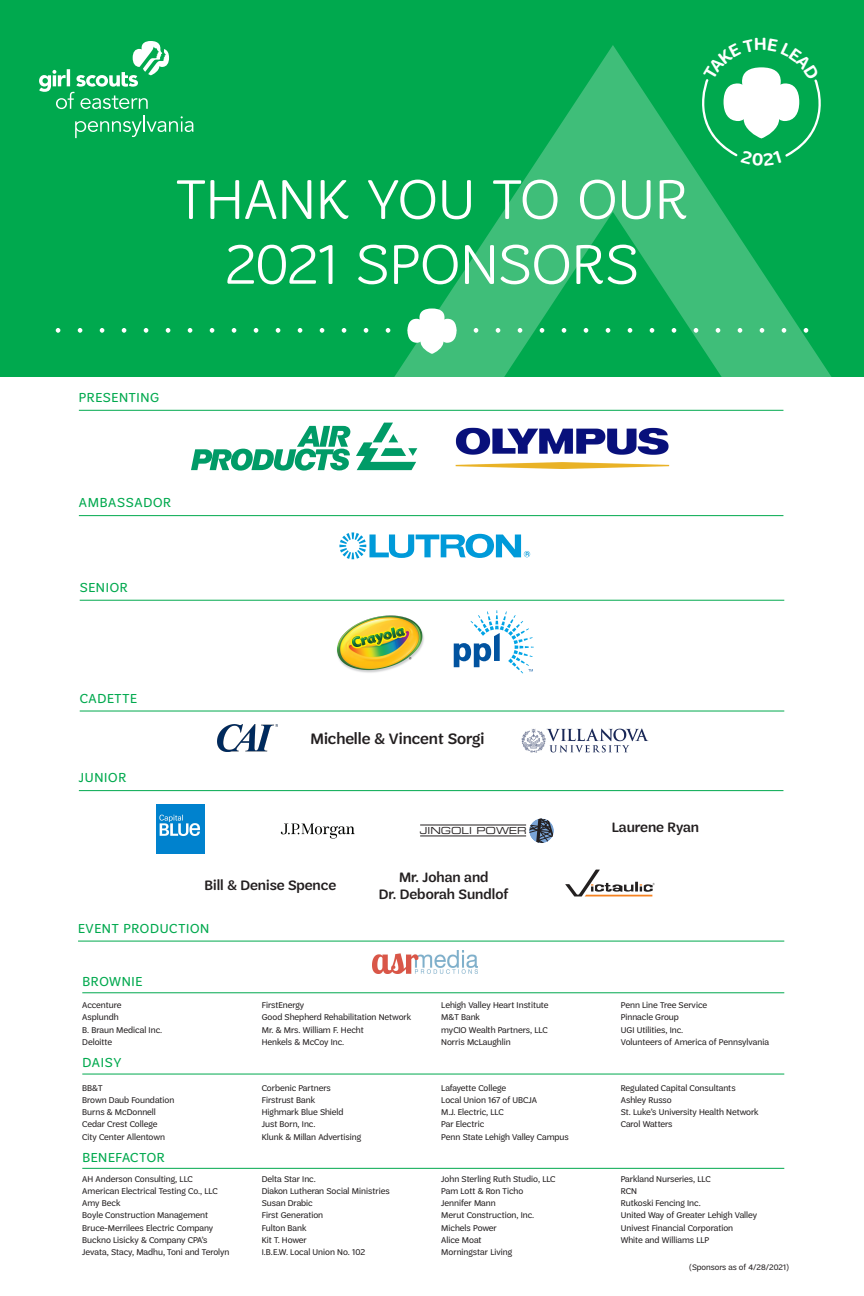
<style>
.page{position:relative;width:864px;height:1296px;background:#fff}
.page>*{position:absolute;margin:0;border:0;box-sizing:border-box;transform-origin:0 0}
.Black_Headings{font:300 60px/65px "Trefoil Sans";letter-spacing:.005em;color:#fff;text-align:center}
.t1{font:500 16.15px "Trefoil Sans";color:#231f20}
.t2{font:500 14.55px/17.4px "Trefoil Sans";color:#231f20;text-align:center}
.Green_Heading_with{font:14px "Trefoil Sans";letter-spacing:.05em;color:#00a94e}
.t3{font:9.65px "Eurostile Extended Two";color:#231f20}
.t4{font:9px "Trefoil Sans";color:#231f20}
.t5{font:8.5px "Trefoil Sans";color:#231f20}
</style>
<div class="page">
<div style="left:0;top:0;width:864px;height:377px;background:#00a94e"></div>
<svg style="left:364px;top:45px;width:468px;height:366px"></svg>
<svg style="left:56px;top:309px;width:752px;height:45px"></svg>
<hr style="left:79px;top:410px;width:704px;height:1px;background:#00a94e">
<hr style="left:79px;top:515px;width:704px;height:1px;background:#00a94e">
<hr style="left:80px;top:600px;width:704px;height:1px;background:#00a94e">
<hr style="left:79px;top:790px;width:704px;height:1px;background:#00a94e">
<hr style="left:78px;top:941px;width:706px;height:1px;background:#00a94e">
<hr style="left:80px;top:711px;width:704px;height:1px;background:#00a94e">
<hr style="left:82px;top:992px;width:702px;height:1px;background:#00a94e">
<hr style="left:82px;top:1074px;width:702px;height:1px;background:#00a94e">
<hr style="left:82px;top:1168px;width:702px;height:1px;background:#00a94e">
<svg style="left:75px;top:115px;width:119px;height:23px"></svg>
<svg style="left:39px;top:41px;width:130px;height:68px"></svg>
<img style="left:372px;top:951px;width:106px;height:23px">
<svg style="left:356px;top:423px;width:61px;height:47px"></svg>
<svg style="left:191px;top:426px;width:159px;height:45px"></svg>
<svg style="left:339px;top:532px;width:191px;height:27px"></svg>
<svg style="left:454px;top:610px;width:80px;height:63px"></svg>
<img style="left:337px;top:615px;width:87px;height:58px">
<img style="left:455px;top:428px;width:215px;height:41px">
<img style="left:522px;top:728px;width:127px;height:25px">
<img style="left:218px;top:724px;width:59px;height:27px">
<hr style="left:420px;top:825px;width:106px;height:1px;background:#231f20">
<hr style="left:420px;top:836px;width:106px;height:1px;background:#231f20">
<svg style="left:529px;top:819px;width:25px;height:24px"></svg>
<img style="left:157px;top:805px;width:48px;height:48px">
<img style="left:565px;top:869px;width:90px;height:28px">
<svg style="left:281px;top:824px;width:74px;height:15px"></svg>
<svg style="left:698px;top:45px;width:126px;height:121px"></svg>
<p class="Black_Headings" style="left:177px;top:167px;width:512px">THANK YOU TO OUR<br>2021 SPONSORS</p>
<p class="Green_Heading_with" style="left:79px;top:390px;width:82px">PRESENTING</p>
<p class="Green_Heading_with" style="left:79px;top:495px;width:94px">AMBASSADOR</p>
<p class="Green_Heading_with" style="left:80px;top:580px;width:49px">SENIOR</p>
<p class="Green_Heading_with" style="left:80px;top:691px;width:59px">CADETTE</p>
<p class="Green_Heading_with" style="left:79px;top:770px;width:49px">JUNIOR</p>
<p class="t1" style="left:311px;top:730px;width:175px">Michelle &amp; Vincent Sorgi</p>
<p class="t2" style="left:205px;top:877px;width:133px">Bill &amp; Denise Spence</p>
<p class="t3" style="left:420px;top:824px;width:108px">JINGOLI POWER</p>
<p class="t2" style="left:612px;top:819px;width:89px">Laurene Ryan</p>
<p class="t2" style="left:379px;top:868px;width:131px">Mr. Johan and<br>Dr. Deborah Sundlof</p>
<p class="Green_Heading_with" style="left:78px;top:921px;width:133px">EVENT PRODUCTION</p>
<p class="Green_Heading_with" style="left:82px;top:974px;width:61px">BROWNIE</p>
<p class="t4" style="left:82px;top:1000px;width:41px">Accenture</p>
<p class="t4" style="left:82px;top:1013px;width:38px">Asplundh</p>
<p class="t4" style="left:82px;top:1025px;width:81px">B. Braun Medical Inc.</p>
<p class="t4" style="left:82px;top:1037px;width:31px">Deloitte</p>
<p class="Green_Heading_with" style="left:82px;top:1055px;width:41px">DAISY</p>
<p class="t4" style="left:82px;top:1083px;width:22px">BB&amp;T</p>
<p class="t4" style="left:82px;top:1095px;width:94px">Brown Daub Foundation</p>
<p class="t4" style="left:82px;top:1107px;width:75px">Burns &amp; McDonnell</p>
<p class="t4" style="left:82px;top:1119px;width:77px">Cedar Crest College</p>
<p class="t4" style="left:82px;top:1132px;width:84px">City Center Allentown</p>
<p class="Green_Heading_with" style="left:82px;top:1149px;width:84px">BENEFACTOR</p>
<p class="t4" style="left:82px;top:1174px;width:112px">AH Anderson Consulting, LLC</p>
<p class="t4" style="left:82px;top:1186px;width:137px">American Electrical Testing Co., LLC</p>
<p class="t4" style="left:82px;top:1198px;width:40px">Amy Beck</p>
<p class="t4" style="left:82px;top:1210px;width:127px">Boyle Construction Management</p>
<p class="t4" style="left:82px;top:1223px;width:132px">Bruce-Merrilees Electric Company</p>
<p class="t4" style="left:82px;top:1235px;width:127px">Buckno Lisicky &amp; Company CPA’s</p>
<p class="t4" style="left:82px;top:1247px;width:149px">Jevata, Stacy, Madhu, Toni and Terolyn</p>
<p class="t4" style="left:262px;top:1000px;width:44px">FirstEnergy</p>
<p class="t4" style="left:262px;top:1013px;width:151px">Good Shepherd Rehabilitation Network</p>
<p class="t4" style="left:262px;top:1025px;width:103px">Mr. &amp; Mrs. William F. Hecht</p>
<p class="t4" style="left:262px;top:1037px;width:84px">Henkels &amp; McCoy Inc.</p>
<p class="t4" style="left:262px;top:1083px;width:71px">Corbenic Partners</p>
<p class="t4" style="left:262px;top:1095px;width:55px">Firstrust Bank</p>
<p class="t4" style="left:262px;top:1107px;width:83px">Highmark Blue Shield</p>
<p class="t4" style="left:262px;top:1119px;width:55px">Just Born, Inc.</p>
<p class="t4" style="left:262px;top:1132px;width:101px">Klunk &amp; Millan Advertising</p>
<p class="t4" style="left:262px;top:1174px;width:56px">Delta Star Inc.</p>
<p class="t4" style="left:262px;top:1186px;width:129px">Diakon Lutheran Social Ministries</p>
<p class="t4" style="left:262px;top:1198px;width:53px">Susan Drabic</p>
<p class="t4" style="left:262px;top:1210px;width:63px">First Generation</p>
<p class="t4" style="left:262px;top:1223px;width:46px">Fulton Bank</p>
<p class="t4" style="left:262px;top:1235px;width:47px">Kit T. Hower</p>
<p class="t4" style="left:262px;top:1247px;width:105px">I.B.E.W. Local Union No. 102</p>
<p class="t4" style="left:441px;top:1000px;width:109px">Lehigh Valley Heart Institute</p>
<p class="t4" style="left:441px;top:1013px;width:40px">M&amp;T Bank</p>
<p class="t4" style="left:441px;top:1025px;width:108px">myCIO Wealth Partners, LLC</p>
<p class="t4" style="left:441px;top:1037px;width:71px">Norris McLaughlin</p>
<p class="t4" style="left:441px;top:1083px;width:66px">Lafayette College</p>
<p class="t4" style="left:441px;top:1095px;width:97px">Local Union 167 of UBCJA</p>
<p class="t4" style="left:441px;top:1107px;width:64px">M.J. Electric, LLC</p>
<p class="t4" style="left:441px;top:1119px;width:44px">Par Electric</p>
<p class="t4" style="left:441px;top:1132px;width:129px">Penn State Lehigh Valley Campus</p>
<p class="t4" style="left:441px;top:1174px;width:116px">John Sterling Ruth Studio, LLC</p>
<p class="t4" style="left:441px;top:1186px;width:84px">Pam Lott &amp; Ron Ticho</p>
<p class="t4" style="left:441px;top:1198px;width:56px">Jennifer Mann</p>
<p class="t4" style="left:441px;top:1210px;width:95px">Merut Construction, Inc.</p>
<p class="t4" style="left:441px;top:1223px;width:57px">Michels Power</p>
<p class="t4" style="left:441px;top:1235px;width:42px">Alice Moat</p>
<p class="t4" style="left:441px;top:1247px;width:72px">Morningstar Living</p>
<p class="t4" style="left:621px;top:1000px;width:88px">Penn Line Tree Service</p>
<p class="t4" style="left:621px;top:1013px;width:60px">Pinnacle Group</p>
<p class="t4" style="left:621px;top:1025px;width:64px">UGI Utilities, Inc.</p>
<p class="t4" style="left:621px;top:1037px;width:150px">Volunteers of America of Pennsylvania</p>
<p class="t4" style="left:621px;top:1083px;width:116px">Regulated Capital Consultants</p>
<p class="t4" style="left:621px;top:1095px;width:52px">Ashley Russo</p>
<p class="t4" style="left:621px;top:1107px;width:139px">St. Luke’s University Health Network</p>
<p class="t4" style="left:621px;top:1119px;width:53px">Carol Watters</p>
<p class="t4" style="left:621px;top:1174px;width:91px">Parkland Nurseries, LLC</p>
<p class="t4" style="left:621px;top:1186px;width:18px">RCN</p>
<p class="t4" style="left:621px;top:1198px;width:82px">Rutkoski Fencing Inc.</p>
<p class="t4" style="left:621px;top:1210px;width:138px">United Way of Greater Lehigh Valley</p>
<p class="t4" style="left:621px;top:1223px;width:114px">Univest Financial Corporation</p>
<p class="t4" style="left:621px;top:1235px;width:90px">White and Williams LLP</p>
<p class="t5" style="left:689px;top:1263px;width:101px">(Sponsors as of 4/28/2021)</p>
</div>
